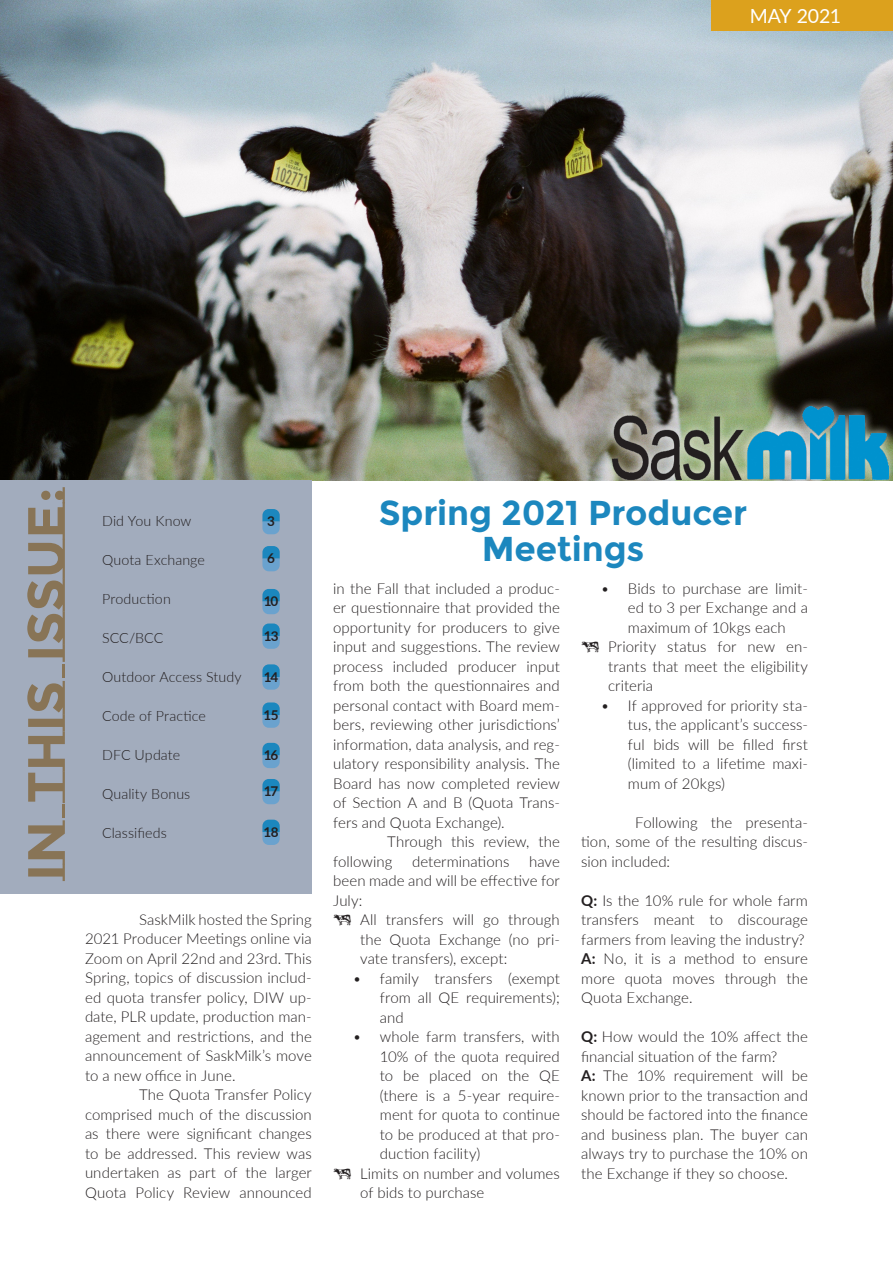
<style>
.page{position:relative;width:893px;height:1263px;background:#fff}
.page>*{position:absolute;margin:0;border:0;box-sizing:border-box;transform-origin:0 0}
.t1{font:700 52.5px "Montserrat Subrayada";letter-spacing:-.005em;color:#887456}
.t2{font:700 34.5px "Montserrat";letter-spacing:-.005em;color:#1c87be}
.t3{font:19.5px "Lato";letter-spacing:-.01em;color:#fff}
.t4{font:300 15px/19.5px "Lato";letter-spacing:.005em;color:#231f20;text-align:justify}
.Body_Text{font:300 14.25px "Lato";letter-spacing:.01em;color:#231f20}
.t5{font:700 13.5px "Lato";letter-spacing:-.065em;color:#231f20}
.s1{font-weight:700}
</style>
<div class="page">
<img style="left:0;top:0;width:893px;height:480px">
<div style="left:0;top:480px;width:312px;height:414px;background:#a2acbd"></div>
<div style="left:712px;top:0;width:181px;height:30px;background:#dca11d"></div>
<svg style="left:262px;top:546px;width:18px;height:25px"></svg>
<svg style="left:262px;top:509px;width:18px;height:25px"></svg>
<svg style="left:262px;top:589px;width:18px;height:25px"></svg>
<svg style="left:262px;top:623px;width:18px;height:26px"></svg>
<svg style="left:262px;top:664px;width:18px;height:26px"></svg>
<svg style="left:262px;top:702px;width:18px;height:26px"></svg>
<svg style="left:262px;top:743px;width:18px;height:25px"></svg>
<svg style="left:262px;top:779px;width:18px;height:25px"></svg>
<svg style="left:262px;top:820px;width:18px;height:25px"></svg>
<div style="left:603px;top:397px;width:290px;height:92px;background:#fff;opacity:.75"></div>
<img style="left:612px;top:406px;width:277px;height:74px">
<p class="t3" style="left:750px;top:2px;width:93px">MAY 2021</p>
<p class="t1" style="left:15px;top:881px;width:395px;rotate:-90deg">In this Issue:</p>
<p class="Body_Text" style="left:102px;top:511px;width:91px">Did You Know</p>
<p class="Body_Text" style="left:102px;top:550px;width:104px">Quota Exchange</p>
<p class="Body_Text" style="left:102px;top:589px;width:70px">Production</p>
<p class="Body_Text" style="left:102px;top:628px;width:63px">SCC/BCC</p>
<p class="Body_Text" style="left:102px;top:667px;width:141px">Outdoor Access Study</p>
<p class="Body_Text" style="left:102px;top:706px;width:106px">Code of Practice</p>
<p class="Body_Text" style="left:102px;top:745px;width:80px">DFC Update</p>
<p class="Body_Text" style="left:102px;top:784px;width:90px">Quality Bonus</p>
<p class="Body_Text" style="left:102px;top:823px;width:66px">Classifieds</p>
<p class="t5" style="left:267px;top:511px;width:9px">3</p>
<p class="t5" style="left:267px;top:548px;width:9px">6</p>
<p class="t5" style="left:264px;top:591px;width:16px">10</p>
<p class="t5" style="left:264px;top:626px;width:16px">13</p>
<p class="t5" style="left:264px;top:667px;width:16px">14</p>
<p class="t5" style="left:264px;top:705px;width:16px">15</p>
<p class="t5" style="left:264px;top:745px;width:16px">16</p>
<p class="t5" style="left:264px;top:781px;width:16px">17</p>
<p class="t5" style="left:264px;top:822px;width:16px">18</p>
<p class="t4" style="left:85px;top:909px;width:228px;text-indent:54px">SaskMilk hosted the Spring 2021 Producer Meetings online via Zoom on April 22nd and 23rd. This Spring, topics of discussion includ&shy;ed quota transfer policy, DIW up&shy;date, PLR update, production man&shy;agement and restrictions, and the announcement of SaskMilk’s move to a new office in June.</p>
<p class="t4" style="left:85px;top:1084px;width:228px;text-indent:54px">The Quota Transfer Policy comprised much of the discussion as there were significant changes to be addressed. This review was undertaken as part of the larger Quota Policy Review announced</p>
<p class="t2" style="left:379px;top:493px;width:370px">Spring 2021 Producer</p>
<p class="t2" style="left:482px;top:529px;width:164px">Meetings</p>
<p class="t4" style="left:333px;top:578px;width:228px">in the Fall that included a produc&shy;er questionnaire that provided the opportunity for producers to give input and suggestions. The review process included producer input from both the questionnaires and personal contact with Board mem&shy;bers, reviewing other jurisdictions’ information, data analysis, and reg&shy;ulatory responsibility analysis. The Board has now completed review of Section A and B (Quota Trans&shy;fers and Quota Exchange).</p>
<p class="t4" style="left:333px;top:831px;width:228px;text-indent:54px">Through this review, the following</p>
<p class="t4" style="left:333px;top:851px;width:228px;text-indent:196px">have been made and will be effective for July:</p>
<p class="t4" style="left:360px;top:909px;width:201px">All transfers will go through the Quota Exchange (no pri&shy;vate transfers), except:</p>
<p class="t4" style="left:380px;top:968px;width:181px;text-indent:-27px">• family transfers (exempt from all QE requirements); and</p>
<p class="t4" style="left:380px;top:1026px;width:182px;text-indent:-27px">• whole farm transfers, with 10% of the quota required to be placed on the QE (there is a 5-year require&shy;ment for quota to continue to be produced at that pro&shy;duction facility)</p>
<p class="t4" style="left:360px;top:1163px;width:201px">Limits on number and volumes of bids to purchase</p>
<p class="t4" style="left:412px;top:851px;width:99px">determinations</p>
<p class="t4" style="left:628px;top:578px;width:182px;text-indent:-27px">• Bids to purchase are limit&shy;ed to 3 per Exchange and a maximum of 10kgs each</p>
<p class="t4" style="left:608px;top:636px;width:201px">Priority status for new en&shy;trants that meet the eligibility criteria</p>
<p class="t4" style="left:628px;top:695px;width:182px;text-indent:-27px">• If approved for priority sta&shy;tus, the applicant’s success&shy;ful bids will be filled first (limited to a lifetime maxi&shy;mum of 20kgs)</p>
<p class="t4" style="left:581px;top:812px;width:228px;text-indent:54px">Following the presenta&shy;tion, some of the resulting discus&shy;sion included:</p>
<p class="t4" style="left:581px;top:890px;width:228px"><span class="s1">Q:</span> Is the 10% rule for whole farm transfers meant to discourage farmers from leaving the industry?</p>
<p class="t4" style="left:581px;top:948px;width:228px"><span class="s1">A:</span> No, it is a method to ensure more quota moves through the Quota Exchange.</p>
<p class="t4" style="left:581px;top:1026px;width:228px"><span class="s1">Q:</span> How would the 10% affect the financial situation of the farm?</p>
<p class="t4" style="left:581px;top:1065px;width:228px"><span class="s1">A:</span> The 10% requirement will be known prior to the transaction and should be factored into the finance and business plan. The buyer can always try to purchase the 10% on the Exchange if they so choose.</p>
</div>
